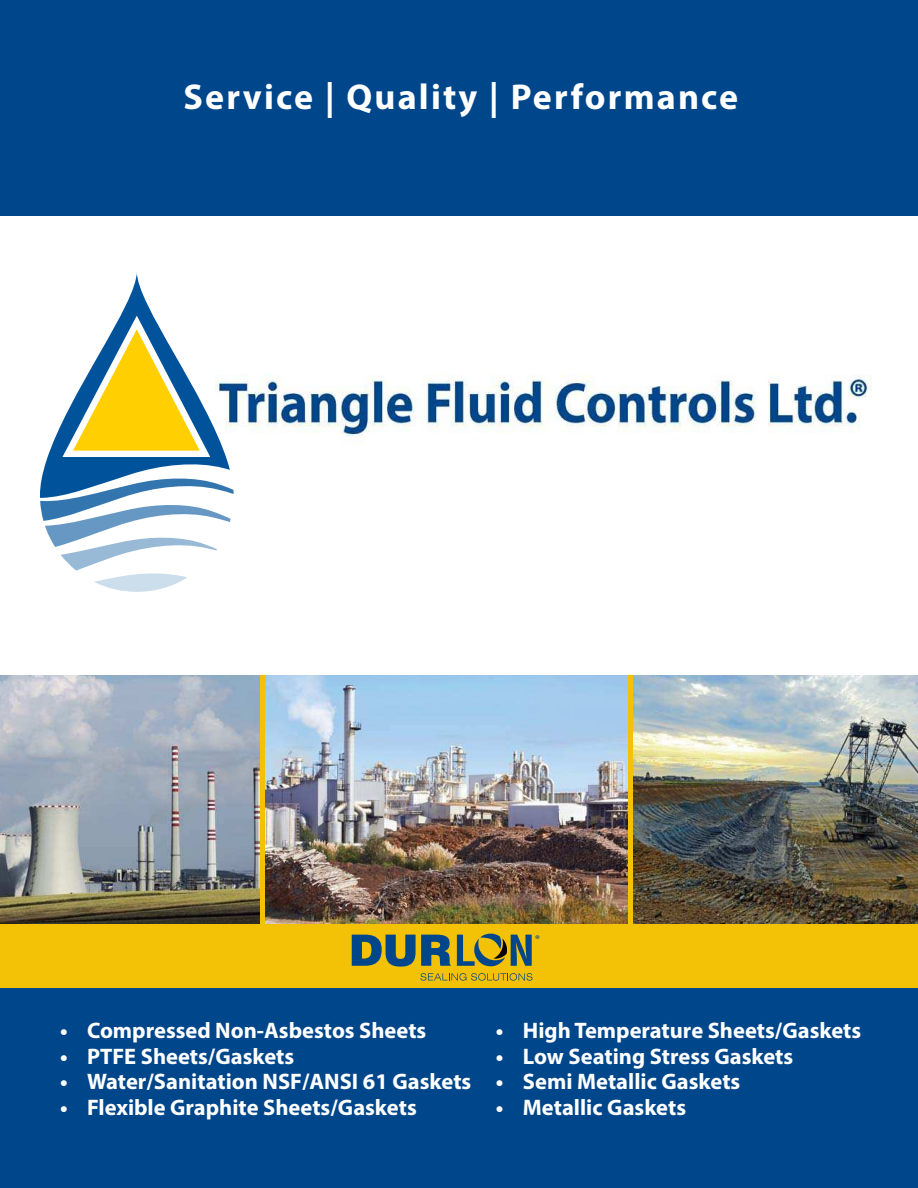
<style>
.page{position:relative;width:918px;height:1188px;background:#fff}
.page>*{position:absolute;margin:0;border:0;box-sizing:border-box;transform-origin:0 0}
.t1{font:700 36px "Myriad Pro";letter-spacing:.06em;color:#fff}
.t2{font:700 22.5px "Myriad Pro";color:#fff}
.t3{font:11.4px "Myriad Pro";color:#00468b}
</style>
<div class="page">
<div style="left:0;top:0;width:918px;height:216px;background:#00468b"></div>
<img style="left:234px;top:374px;width:638px;height:70px">
<div style="left:0;top:955px;width:918px;height:233px;background:#00468b"></div>
<img style="left:265px;top:675px;width:362px;height:248px">
<img style="left:633px;top:675px;width:285px;height:248px">
<img style="left:0;top:675px;width:259px;height:248px">
<svg style="left:40px;top:272px;width:194px;height:320px"></svg>
<div style="left:0;top:924px;width:918px;height:63px;background:#f3c206"></div>
<svg style="left:352px;top:935px;width:99px;height:32px"></svg>
<svg style="left:421px;top:973px;width:111px;height:8px"></svg>
<svg style="left:457px;top:933px;width:75px;height:34px"></svg>
<h1 class="t1" style="left:183px;top:82px;width:556px">Service | Quality | Performance</h1>
<p class="t3" style="left:535px;top:932px;width:6px">®</p>
<p class="t2" style="left:60px;top:1021px;width:368px">• Compressed Non-Asbestos Sheets</p>
<p class="t2" style="left:60px;top:1047px;width:236px">• PTFE Sheets/Gaskets</p>
<p class="t2" style="left:60px;top:1072px;width:413px">• Water/Sanitation NSF/ANSI 61 Gaskets</p>
<p class="t2" style="left:60px;top:1098px;width:358px">• Flexible Graphite Sheets/Gaskets</p>
<p class="t2" style="left:496px;top:1021px;width:367px">• High Temperature Sheets/Gaskets</p>
<p class="t2" style="left:496px;top:1047px;width:299px">• Low Seating Stress Gaskets</p>
<p class="t2" style="left:496px;top:1072px;width:246px">• Semi Metallic Gaskets</p>
<p class="t2" style="left:496px;top:1098px;width:192px">• Metallic Gaskets</p>
</div>
